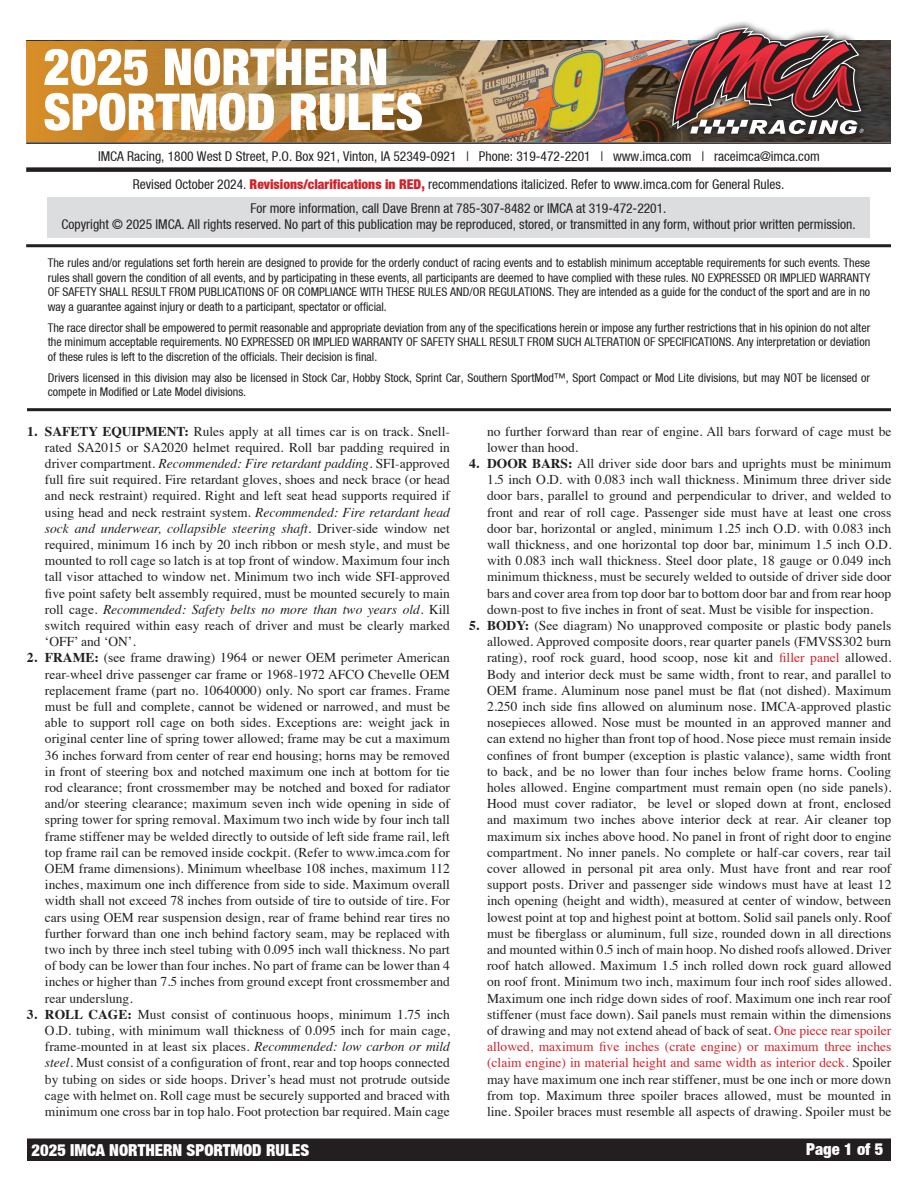
<style>
.page{position:relative;width:918px;height:1188px;background:#fff}
.page>*{position:absolute;margin:0;border:0;box-sizing:border-box;transform-origin:0 0}
.t1{font:51px/45px "Helvetica Neue Black Cond";color:#fff}
.t2{font:16.5px "Helvetica Neue Black Cond";color:#fff}
.t3{font:13.5px/16.2px "Times";color:#231f20;text-align:justify}
.t4{font:13.5px/23.7px "Helvetica Neue Condensed";color:#231f20;text-align:center}
.t5{font:12px/14.4px "Helvetica Neue Condensed";color:#231f20;text-align:justify}
.s1{font-family:"Helvetica Neue Black Cond";color:#d1232a}
.s2{font-weight:700}
.s3{font-style:italic}
.s4{color:#d1232a}
</style>
<div class="page">
<div style="left:27px;top:1138px;width:864px;height:23px;background:#231f20"></div>
<div style="left:47px;top:197px;width:823px;height:41px;background:#dcdddf"></div>
<hr style="left:26px;top:244px;width:865px;height:3px;background:#231f20">
<div style="left:26px;top:167px;width:865px;height:5px;background:#231f20"></div>
<hr style="left:26px;top:142px;width:865px;height:2px;background:#231f20">
<img style="left:26px;top:41px;width:865px;height:101px">
<svg style="left:664px;top:22px;width:208px;height:120px"></svg>
<svg style="left:672px;top:28px;width:192px;height:106px;background:#8b5356"></svg>
<hr style="left:27px;top:408px;width:864px;height:3px;background:#231f20">
<h1 class="t1" style="left:43px;top:44px;width:381px">2025 NORTHERN<br>SPORTMOD RULES</h1>
<p class="t4" style="left:98px;top:144px;width:723px">IMCA Racing, 1800 West D Street, P.O. Box 921, Vinton, IA 52349-0921 | Phone: 319-472-2201 | www.imca.com | raceimca@imca.com</p>
<p class="t4" style="left:133px;top:173px;width:653px">Revised October 2024. <span class="s1">Revisions/clarifications in RED,</span> recommendations italicized. Refer to www.imca.com for General Rules.<br>For more information, call Dave Brenn at 785-307-8482 or IMCA at 319-472-2201.</p>
<p class="t4" style="left:62px;top:213px;width:796px">Copyright © 2025 IMCA. All rights reserved. No part of this publication may be reproduced, stored, or transmitted in any form, without prior written permission.</p>
<p class="t5" style="left:48px;top:256px;width:824px">The rules and/or regulations set forth herein are designed to provide for the orderly conduct of racing events and to establish minimum acceptable requirements for such events. These rules shall govern the condition of all events, and by participating in these events, all participants are deemed to have complied with these rules. NO EXPRESSED OR IMPLIED WARRANTY OF SAFETY SHALL RESULT FROM PUBLICATIONS OF OR COMPLIANCE WITH THESE RULES AND/OR REGULATIONS. They are intended as a guide for the conduct of the sport and are in no way a guarantee against injury or death to a participant, spectator or official.</p>
<p class="t5" style="left:48px;top:320px;width:824px">The race director shall be empowered to permit reasonable and appropriate deviation from any of the specifications herein or impose any further restrictions that in his opinion do not alter the minimum acceptable requirements. NO EXPRESSED OR IMPLIED WARRANTY OF SAFETY SHALL RESULT FROM SUCH ALTERATION OF SPECIFICATIONS. Any interpretation or deviation of these rules is left to the discretion of the officials. Their decision is final.</p>
<p class="t5" style="left:48px;top:370px;width:824px">Drivers licensed in this division may also be licensed in Stock Car, Hobby Stock, Sprint Car, Southern SportMod™, Sport Compact or Mod Lite divisions, but may NOT be licensed or compete in Modified or Late Model divisions.</p>
<p class="t3" style="left:45px;top:422px;width:407px;text-indent:-18px"><span class="s2">1. SAFETY EQUIPMENT:</span> Rules apply at all times car is on track. Snell&shy;rated SA2015 or SA2020 helmet required. Roll bar padding required in driver compartment. <span class="s3">Recommended: Fire retardant padding</span>. SFI-approved full fire suit required. Fire retardant gloves, shoes and neck brace (or head and neck restraint) required. Right and left seat head supports required if using head and neck restraint system. <span class="s3">Recommended: Fire retardant head sock and underwear, collapsible steering shaft</span>. Driver-side window net required, minimum 16 inch by 20 inch ribbon or mesh style, and must be mounted to roll cage so latch is at top front of window. Maximum four inch tall visor attached to window net. Minimum two inch wide SFI-approved five point safety belt assembly required, must be mounted securely to main roll cage. <span class="s3">Recommended: Safety belts no more than two years old</span>. Kill switch required within easy reach of driver and must be clearly marked ‘OFF’ and ‘ON’.</p>
<p class="t3" style="left:45px;top:649px;width:407px;text-indent:-18px"><span class="s2">2. FRAME:</span> (see frame drawing) 1964 or newer OEM perimeter American rear-wheel drive passenger car frame or 1968-1972 AFCO Chevelle OEM replacement frame (part no. 10640000) only. No sport car frames. Frame must be full and complete, cannot be widened or narrowed, and must be able to support roll cage on both sides. Exceptions are: weight jack in original center line of spring tower allowed; frame may be cut a maximum 36 inches forward from center of rear end housing; horns may be removed in front of steering box and notched maximum one inch at bottom for tie rod clearance; front crossmember may be notched and boxed for radiator and/or steering clearance; maximum seven inch wide opening in side of spring tower for spring removal. Maximum two inch wide by four inch tall frame stiffener may be welded directly to outside of left side frame rail, left top frame rail can be removed inside cockpit. (Refer to www.imca.com for OEM frame dimensions). Minimum wheelbase 108 inches, maximum 112 inches, maximum one inch difference from side to side. Maximum overall width shall not exceed 78 inches from outside of tire to outside of tire. For cars using OEM rear suspension design, rear of frame behind rear tires no further forward than one inch behind factory seam, may be replaced with two inch by three inch steel tubing with 0.095 inch wall thickness. No part of body can be lower than four inches. No part of frame can be lower than 4 inches or higher than 7.5 inches from ground except front crossmember and rear underslung.</p>
<p class="t3" style="left:45px;top:1005px;width:407px;text-indent:-18px"><span class="s2">3. ROLL CAGE:</span> Must consist of continuous hoops, minimum 1.75 inch O.D. tubing, with minimum wall thickness of 0.095 inch for main cage, frame-mounted in at least six places. <span class="s3">Recommended: low carbon or mild steel</span>. Must consist of a configuration of front, rear and top hoops connected by tubing on sides or side hoops. Driver’s head must not protrude outside cage with helmet on. Roll cage must be securely supported and braced with minimum one cross bar in top halo. Foot protection bar required. Main cage</p>
<p class="t3" style="left:487px;top:422px;width:406px">no further forward than rear of engine. All bars forward of cage must be lower than hood.</p>
<p class="t3" style="left:487px;top:454px;width:406px;text-indent:-18px"><span class="s2">4. DOOR BARS:</span> All driver side door bars and uprights must be minimum 1.5 inch O.D. with 0.083 inch wall thickness. Minimum three driver side door bars, parallel to ground and perpendicular to driver, and welded to front and rear of roll cage. Passenger side must have at least one cross door bar, horizontal or angled, minimum 1.25 inch O.D. with 0.083 inch wall thickness, and one horizontal top door bar, minimum 1.5 inch O.D. with 0.083 inch wall thickness. Steel door plate, 18 gauge or 0.049 inch minimum thickness, must be securely welded to outside of driver side door bars and cover area from top door bar to bottom door bar and from rear hoop down-post to five inches in front of seat. Must be visible for inspection.</p>
<p class="t3" style="left:487px;top:616px;width:406px;text-indent:-18px"><span class="s2">5. BODY:</span> (See diagram) No unapproved composite or plastic body panels allowed. Approved composite doors, rear quarter panels (FMVSS302 burn rating), roof rock guard, hood scoop, nose kit and <span class="s4">filler panel</span> allowed.<br>Body and interior deck must be same width, front to rear, and parallel to OEM frame. Aluminum nose panel must be flat (not dished). Maximum 2.250 inch side fins allowed on aluminum nose. IMCA-approved plastic nosepieces allowed. Nose must be mounted in an approved manner and can extend no higher than front top of hood. Nose piece must remain inside confines of front bumper (exception is plastic valance), same width front to back, and be no lower than four inches below frame horns. Cooling holes allowed. Engine compartment must remain open (no side panels).<br>Hood must cover radiator, be level or sloped down at front, enclosed and maximum two inches above interior deck at rear. Air cleaner top maximum six inches above hood. No panel in front of right door to engine compartment. No inner panels. No complete or half-car covers, rear tail cover allowed in personal pit area only. Must have front and rear roof support posts. Driver and passenger side windows must have at least 12 inch opening (height and width), measured at center of window, between lowest point at top and highest point at bottom. Solid sail panels only. Roof must be fiberglass or aluminum, full size, rounded down in all directions and mounted within 0.5 inch of main hoop. No dished roofs allowed. Driver roof hatch allowed. Maximum 1.5 inch rolled down rock guard allowed on roof front. Minimum two inch, maximum four inch roof sides allowed.<br>Maximum one inch ridge down sides of roof. Maximum one inch rear roof stiffener (must face down). Sail panels must remain within the dimensions of drawing and may not extend ahead of back of seat. <span class="s4">One piece rear spoiler allowed, maximum five inches (crate engine) or maximum three inches (claim engine) in material height and same width as interior deck.</span> Spoiler may have maximum one inch rear stiffener, must be one inch or more down from top. Maximum three spoiler braces allowed, must be mounted in line. Spoiler braces must resemble all aspects of drawing. Spoiler must be</p>
<p class="t2" style="left:32px;top:1140px;width:279px">2025 IMCA NORTHERN SPORTMOD RULES</p>
<p class="t2" style="left:806px;top:1139px;width:79px">Page 1 of 5</p>
</div>
